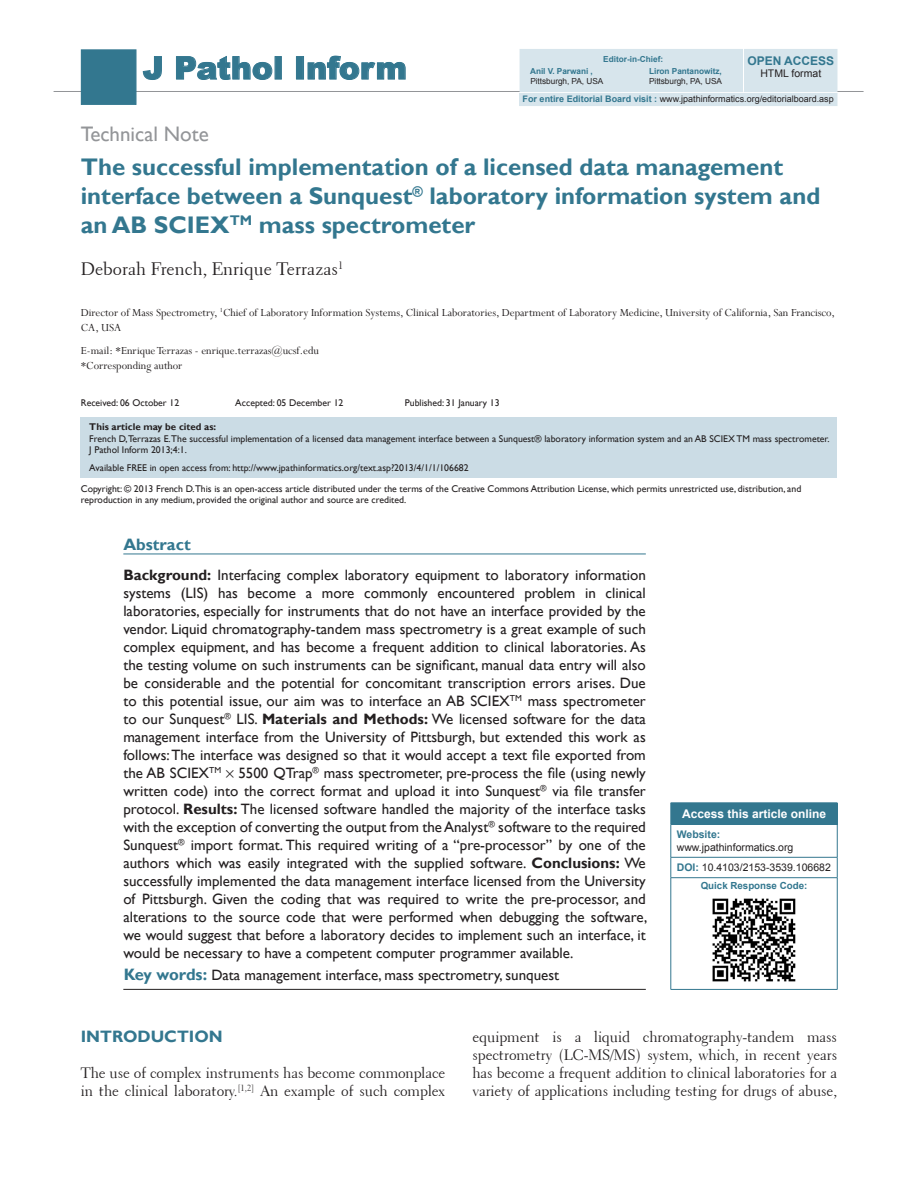
<style>
.page{position:relative;width:918px;height:1188px;background:#fff}
.page>*{position:absolute;margin:0;border:0;box-sizing:border-box;transform-origin:0 0}
.t1{font:900 31.5px "Arial";color:#33778f}
.AT{font:700 24px/28.8px "Gill Sans";color:#33778f}
.AH{font:21px "Gill Sans";color:#939598}
.AU{font:18px "Transitional 521 BT Roman A";color:#231f20}
.Abstract_Heading{font:700 16.5px "Gill Sans";color:#33778f}
.Abstract_text{font:15px/18px "Gill Sans";color:#231f20;text-align:justify}
.TX{font:15px/18px "Transitional 521 BT Roman A";letter-spacing:-.01em;color:#231f20}
.Keywords{font:15px "Gill Sans";color:#231f20}
.AFF{font:12px/15px "Perpetua";color:#231f20}
.E-mails{font:12px/15px "Perpetua";color:#231f20}
.t2{font:700 12px "Arial";color:#fff}
.t3{font:700 12px "Arial";color:#33778f}
.Web{font:10.5px/12.6px "Arial";color:#231f20}
.DOI{font:10.5px "Arial";color:#231f20}
.HTC{font:9.75px/11.7px "Gill Sans";color:#231f20}
.CR{font:9.75px/11.7px "Gill Sans";color:#231f20}
.HIS{font:9.75px "Gill Sans";color:#231f20}
.HTC-2{font:700 9.75px "Gill Sans";color:#231f20}
.QRC{font:700 9.75px "Arial";color:#33778f}
.t4{font:9px "Arial";color:#231f20}
.t5{font:700 8.25px "Arial";letter-spacing:-.005em;color:#33778f}
.t6{font:8.25px "Arial";letter-spacing:-.005em;color:#231f20}
.s1{font-weight:700;color:#33778f}
.s2{font-weight:700}
.s3{font-weight:700;font-size:16.5px;color:#33778f}
</style>
<div class="page">
<hr style="left:54px;top:91px;width:810px;height:1px;background:#939598">
<svg style="left:143px;top:56px;width:19px;height:24px"></svg>
<svg style="left:176px;top:56px;width:96px;height:24px"></svg>
<div style="left:275px;top:56px;width:7px;height:23px;border:1px solid #33778f"></div>
<div style="left:296px;top:56px;width:8px;height:23px;border:1px solid #33778f"></div>
<svg style="left:308px;top:56px;width:98px;height:24px"></svg>
<div style="left:81px;top:49px;width:56px;height:56px;background:#33778f;border:1px solid #33778f"></div>
<div style="left:520px;top:49px;width:222px;height:43px;background:#d7e5ec"></div>
<div style="left:520px;top:93px;width:317px;height:13px;background:#d7e5ec"></div>
<div style="left:745px;top:49px;width:92px;height:43px;background:#d7e5ec"></div>
<hr style="left:123px;top:554px;width:523px;height:1px;background:#33778f">
<hr style="left:123px;top:989px;width:523px;height:1px;background:#231f20">
<div style="left:671px;top:803px;width:166px;height:21px;background:#33778f"></div>
<hr style="left:671px;top:824px;width:1px;height:33px;background:#33778f">
<svg style="left:671px;top:858px;width:1px;height:19px"></svg>
<svg style="left:837px;top:803px;width:1px;height:21px"></svg>
<hr style="left:837px;top:824px;width:1px;height:33px;background:#33778f">
<svg style="left:837px;top:857px;width:1px;height:21px"></svg>
<hr style="left:671px;top:878px;width:1px;height:111px;background:#33778f">
<hr style="left:671px;top:989px;width:166px;height:1px;background:#33778f">
<hr style="left:671px;top:824px;width:166px;height:1px;background:#33778f">
<hr style="left:671px;top:857px;width:166px;height:1px;background:#33778f">
<hr style="left:671px;top:877px;width:166px;height:1px;background:#33778f">
<hr style="left:837px;top:878px;width:1px;height:111px;background:#33778f">
<img style="left:712px;top:898px;width:84px;height:84px">
<div style="left:81px;top:417px;width:756px;height:61px;background:#cbdce5"></div>
<h1 class="t1" style="left:143px;top:45px;width:266px">J Pathol Inform</h1>
<p class="t5" style="left:603px;top:54px;width:62px">Editor-in-Chief:</p>
<p class="t3" style="left:747px;top:53px;width:88px">OPEN ACCESS</p>
<p class="Web" style="left:760px;top:67px;width:62px">HTML format</p>
<p class="t5" style="left:530px;top:66px;width:64px">Anil V. Parwani ,</p>
<p class="t5" style="left:649px;top:66px;width:74px">Liron Pantanowitz,</p>
<p class="t6" style="left:530px;top:76px;width:74px">Pittsburgh, PA, USA</p>
<p class="t6" style="left:649px;top:76px;width:74px">Pittsburgh, PA, USA</p>
<p class="t4" style="left:523px;top:93px;width:313px"><span class="s1">For entire Editorial Board visit :</span> www.jpathinformatics.org/editorialboard.asp</p>
<p class="AH" style="left:81px;top:122px;width:130px">Technical Note</p>
<p class="AT" style="left:81px;top:153px;width:741px">The successful implementation of a licensed data management interface between a Sunquest<sup>®</sup> laboratory information system and an AB SCIEX<sup>TM</sup> mass spectrometer</p>
<p class="AU" style="left:81px;top:258px;width:264px">Deborah French, Enrique Terrazas<sup>1</sup></p>
<p class="AFF" style="left:81px;top:305px;width:756px">Director of Mass Spectrometry, <sup>1</sup>Chief of Laboratory Information Systems, Clinical Laboratories, Department of Laboratory Medicine, University of California, San Francisco,<br>CA, USA</p>
<p class="E-mails" style="left:81px;top:343px;width:240px">E‑mail: *Enrique Terrazas ‑ enrique.terrazas@ucsf.edu *Corresponding author</p>
<p class="HIS" style="left:81px;top:397px;width:100px">Received: 06 October 12</p>
<p class="HIS" style="left:235px;top:397px;width:110px">Accepted: 05 December 12</p>
<p class="HIS" style="left:405px;top:397px;width:96px">Published: 31 January 13</p>
<p class="HTC-2" style="left:89px;top:421px;width:128px">This article may be cited as:</p>
<p class="HTC" style="left:89px;top:433px;width:742px">French D,Terrazas E.The successful implementation of a licensed data management interface between a Sunquest® laboratory information system and an AB SCIEX TM mass spectrometer.<br>J Pathol Inform 2013;4:1.</p>
<p class="HTC" style="left:89px;top:462px;width:381px">Available FREE in open access from: http://www.jpathinformatics.org/text.asp?2013/4/1/1/106682</p>
<p class="CR" style="left:81px;top:483px;width:722px">Copyright: © 2013 French D.This is an open‑access article distributed under the terms of the Creative Commons Attribution License, which permits unrestricted use, distribution, and reproduction in any medium, provided the original author and source are credited.</p>
<p class="Abstract_Heading" style="left:123px;top:534px;width:69px">Abstract</p>
<p class="Abstract_text" style="left:123px;top:566px;width:525px"><span class="s2">Background:</span> Interfacing complex laboratory equipment to laboratory information systems (LIS) has become a more commonly encountered problem in clinical laboratories, especially for instruments that do not have an interface provided by the vendor. Liquid chromatography‑tandem mass spectrometry is a great example of such complex equipment, and has become a frequent addition to clinical laboratories. As the testing volume on such instruments can be significant, manual data entry will also be considerable and the potential for concomitant transcription errors arises. Due to this potential issue, our aim was to interface an AB SCIEX<sup>TM</sup> mass spectrometer to our Sunquest<sup>®</sup> LIS. <span class="s2">Materials and Methods:</span> We licensed software for the data management interface from the University of Pittsburgh, but extended this work as follows: The interface was designed so that it would accept a text file exported from the AB SCIEX<sup>TM</sup> 5500 QTrap<sup>®</sup> mass spectrometer, pre‑process the file (using newly written code) into the correct format and upload it into Sunquest<sup>®</sup> via file transfer protocol. <span class="s2">Results:</span> The licensed software handled the majority of the interface tasks with the exception of converting the output from the Analyst<sup>®</sup> software to the required Sunquest<sup>®</sup> import format. This required writing of a “pre‑processor” by one of the authors which was easily integrated with the supplied software. <span class="s2">Conclusions:</span> We successfully implemented the data management interface licensed from the University of Pittsburgh. Given the coding that was required to write the pre‑processor, and alterations to the source code that were performed when debugging the software, we would suggest that before a laboratory decides to implement such an interface, it would be necessary to have a competent computer programmer available.</p>
<p class="Keywords" style="left:124px;top:967px;width:437px"><span class="s3">Key words:</span> Data management interface, mass spectrometry, sunquest</p>
<p class="t2" style="left:682px;top:806px;width:146px">Access this article online</p>
<p class="Web" style="left:677px;top:828px;width:118px"><span class="s1">Website: </span>www.jpathinformatics.org</p>
<p class="DOI" style="left:677px;top:861px;width:156px"><span class="s1">DOI:</span> 10.4103/2153-3539.106682</p>
<p class="QRC" style="left:701px;top:879px;width:108px">Quick Response Code:</p>
<h1 class="Abstract_Heading" style="left:81px;top:1026px;width:143px">INTRODUCTION</h1>
<p class="TX" style="left:81px;top:1064px;width:366px">The use of complex instruments has become commonplace in the clinical laboratory.<sup>[1,2]</sup> An example of such complex</p>
<p class="TX" style="left:472px;top:1028px;width:366px;text-align:justify">equipment is a liquid chromatography‑tandem mass spectrometry (LC‑MS/MS) system, which, in recent years has become a frequent addition to clinical laboratories for a variety of applications including testing for drugs of abuse,</p>
</div>
